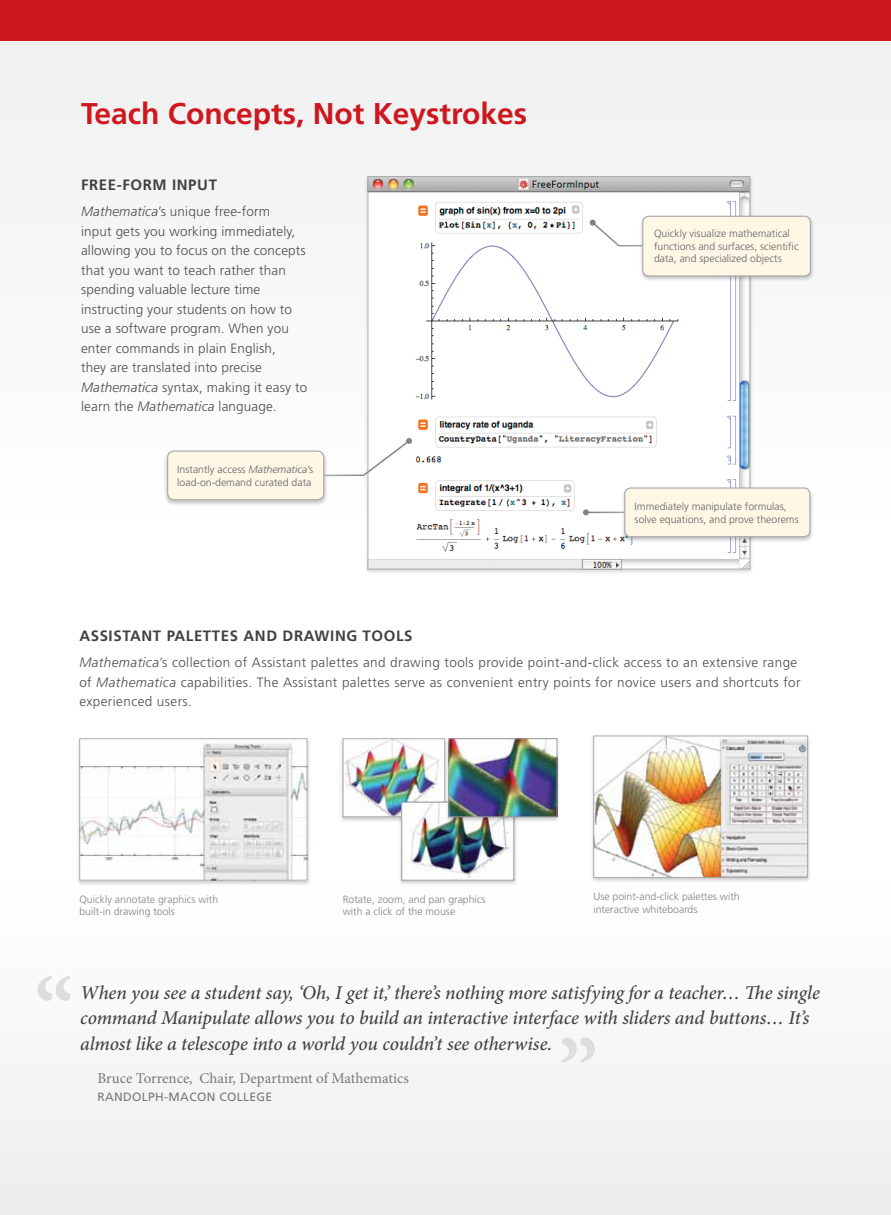
<style>
.page{position:relative;width:891px;height:1215px;background:#fff}
.page>*{position:absolute;margin:0;border:0;box-sizing:border-box;transform-origin:0 0}
.t1{font:700 30px "Frutiger";color:#ce171e}
.t2{font:italic 500 19.5px/25.5px "Minion Pro";letter-spacing:-.005em;color:#414042}
.t3{font:700 15px "Frutiger";letter-spacing:.04em;color:#414042}
.t4{font:15px "Minion Pro";color:#77787b}
.t5{font:300 13.5px/19.5px "Frutiger";letter-spacing:.01em;color:#4d4d4f}
.t6{font:300 13.5px/19.5px "Frutiger";letter-spacing:.03em;color:#4d4d4f}
.t7{font:12px "Frutiger";letter-spacing:.03em;color:#77787b}
.t8{font:300 10.5px/12.6px "Frutiger";color:#636466}
.t9{font:300 10.5px/12.6px "Frutiger";color:#808285}
.s1{font-style:italic}
</style>
<div class="page">
<div style="left:0;top:0;width:891px;height:543px;background:#f5f5f6"></div>
<div style="left:0;top:844px;width:891px;height:371px;background:#f6f7f7"></div>
<div style="left:364px;top:175px;width:390px;height:400px;background:#000;opacity:.15"></div>
<img style="left:370px;top:178px;width:378px;height:390px">
<div style="left:164px;top:449px;width:164px;height:57px;background:#000;opacity:.23"></div>
<div style="left:168px;top:451px;width:156px;height:49px;background:#fff7e6;border-radius:7px"></div>
<div style="left:167px;top:451px;width:157px;height:49px;border:1px solid #a7a9ac;border-radius:7px"></div>
<svg style="left:323px;top:438px;width:89px;height:39px"></svg>
<div style="left:621px;top:486px;width:193px;height:57px;background:#000;opacity:.23"></div>
<div style="left:625px;top:488px;width:185px;height:49px;background:#fff7e6;border-radius:6px"></div>
<div style="left:624px;top:487px;width:186px;height:50px;border:1px solid #a7a9ac;border-radius:6px"></div>
<hr style="left:586px;top:512px;width:38px;height:1px;background:#fff">
<svg style="left:583px;top:509px;width:6px;height:6px"></svg>
<div style="left:590px;top:734px;width:221px;height:149px;background:#000;opacity:.2"></div>
<img style="left:595px;top:738px;width:211px;height:138px">
<div style="left:593px;top:736px;width:215px;height:142px;border:1px solid #a7a9ac"></div>
<div style="left:339px;top:737px;width:109px;height:86px;background:#000;opacity:.2"></div>
<img style="left:345px;top:740px;width:98px;height:75px">
<div style="left:343px;top:738px;width:102px;height:79px;border:1px solid #a7a9ac"></div>
<div style="left:398px;top:801px;width:120px;height:85px;background:#000;opacity:.2"></div>
<img style="left:403px;top:804px;width:109px;height:75px">
<div style="left:401px;top:802px;width:113px;height:79px;border:1px solid #939598"></div>
<div style="left:445px;top:737px;width:116px;height:86px;background:#000;opacity:.2"></div>
<img style="left:451px;top:740px;width:104px;height:75px">
<div style="left:449px;top:738px;width:108px;height:79px;border:1px solid #939598"></div>
<div style="left:76px;top:737px;width:235px;height:149px;background:#000;opacity:.2"></div>
<img style="left:81px;top:741px;width:224px;height:138px">
<div style="left:79px;top:738px;width:228px;height:143px;border:1px solid #a7a9ac"></div>
<svg style="left:590px;top:220px;width:49px;height:27px"></svg>
<div style="left:639px;top:214px;width:175px;height:68px;background:#000;opacity:.23"></div>
<div style="left:643px;top:216px;width:167px;height:60px;background:#fff7e6;border-radius:6px"></div>
<div style="left:642px;top:216px;width:169px;height:61px;border:1px solid #a7a9ac;border-radius:6px"></div>
<div style="left:0;top:0;width:891px;height:40px;background:#ce171e"></div>
<svg style="left:38px;top:976px;width:33px;height:25px"></svg>
<svg style="left:562px;top:1037px;width:33px;height:26px"></svg>
<h1 class="t1" style="left:81px;top:96px;width:448px">Teach Concepts, Not Keystrokes</h1>
<p class="t3" style="left:81px;top:176px;width:137px">FREE-FORM INPUT</p>
<p class="t5" style="left:81px;top:202px;width:228px"><span class="s1">Mathematica</span>’s unique free-form<br>input gets you working immediately, allowing you to focus on the concepts that you want to teach rather than spending valuable lecture time instructing your students on how to use a software program. When you enter commands in plain English,<br>they are translated into precise <span class="s1">Mathematica</span> syntax, making it easy to learn the <span class="s1">Mathematica</span> language.</p>
<p class="t8" style="left:177px;top:463px;width:137px">Instantly access <span class="s1">Mathematica</span>’s load-on-demand curated data</p>
<p class="t8" style="left:654px;top:227px;width:146px">Quickly visualize mathematical functions and surfaces, scientific data, and specialized objects</p>
<p class="t8" style="left:635px;top:500px;width:166px">Immediately manipulate formulas, solve equations, and prove theorems</p>
<p class="t3" style="left:79px;top:627px;width:335px">ASSISTANT PALETTES AND DRAWING TOOLS</p>
<p class="t6" style="left:79px;top:653px;width:723px"><span class="s1">Mathematica</span>’s collection of Assistant palettes and drawing tools provide point-and-click access to an extensive range of <span class="s1">Mathematica</span> capabilities. The Assistant palettes serve as convenient entry points for novice users and shortcuts for experienced users.</p>
<p class="t9" style="left:79px;top:893px;width:140px">Quickly annotate graphics with built-in drawing tools</p>
<p class="t9" style="left:343px;top:893px;width:144px">Rotate, zoom, and pan graphics with a click of the mouse</p>
<p class="t9" style="left:593px;top:890px;width:148px">Use point-and-click palettes with interactive whiteboards</p>
<p class="t2" style="left:80px;top:980px;width:741px">When you see a student say, ‘Oh, I get it,’ there’s nothing more satisfying for a teacher… The single command Manipulate allows you to build an interactive interface with sliders and buttons… It’s almost like a telescope into a world you couldn’t see otherwise.</p>
<p class="t4" style="left:97px;top:1068px;width:313px">Bruce Torrence, Chair, Department of Mathematics</p>
<p class="t7" style="left:97px;top:1090px;width:176px">RANDOLPH-MACON COLLEGE</p>
</div>
